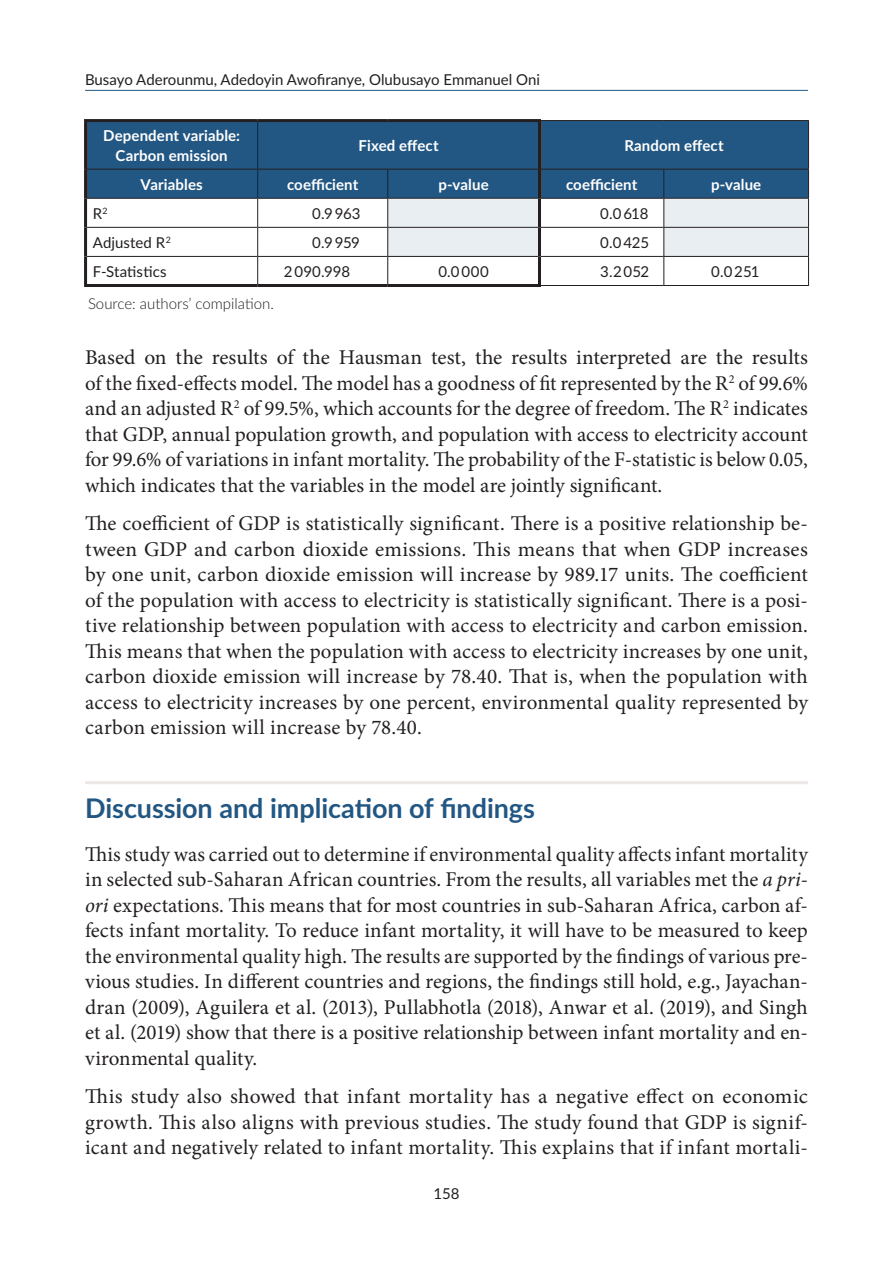
<style>
.page{position:relative;width:893px;height:1263px;background:#fff}
.page>*{position:absolute;margin:0;border:0;box-sizing:border-box;transform-origin:0 0}
.H_1{font:700 27px "Lato";letter-spacing:-.005em;color:#235783}
.txt{font:21px/25.5px "Minion Pro";letter-spacing:.01em;color:#231f20;text-align:justify}
.txt_1{font:21px/25.5px "Minion Pro";letter-spacing:.005em;color:#231f20;text-align:justify}
.Tab_txt_lewo{font:15px "Lato";color:#231f20}
.H_Tabela{font:700 15px/19.5px "Lato";letter-spacing:.01em;color:#fff;text-align:center}
.Source{font:300 15px "Lato";color:#231f20}
.s1{font-style:italic}
</style>
<div class="page">
<hr style="left:85px;top:90px;width:723px;height:1px;background:#235783">
<hr style="left:85px;top:781px;width:723px;height:3px;background:#ece7e4">
<div style="left:87px;top:121px;width:721px;height:77px;background:#235783"></div>
<hr style="left:87px;top:227px;width:171px;height:1px;background:#231f20">
<hr style="left:258px;top:227px;width:130px;height:1px;background:#231f20">
<hr style="left:87px;top:256px;width:171px;height:1px;background:#231f20">
<hr style="left:258px;top:256px;width:130px;height:1px;background:#231f20">
<hr style="left:87px;top:169px;width:171px;height:1px;background:#231f20">
<hr style="left:257px;top:122px;width:1px;height:47px;background:#231f20">
<hr style="left:258px;top:169px;width:130px;height:1px;background:#231f20">
<hr style="left:388px;top:169px;width:150px;height:1px;background:#231f20">
<hr style="left:541px;top:120px;width:123px;height:1px;background:#231f20">
<hr style="left:664px;top:120px;width:145px;height:1px;background:#231f20">
<hr style="left:808px;top:121px;width:1px;height:48px;background:#231f20">
<hr style="left:541px;top:169px;width:123px;height:1px;background:#231f20">
<hr style="left:664px;top:169px;width:145px;height:1px;background:#231f20">
<hr style="left:87px;top:198px;width:171px;height:1px;background:#231f20">
<hr style="left:258px;top:198px;width:130px;height:1px;background:#231f20">
<svg style="left:257px;top:170px;width:1px;height:114px"></svg>
<hr style="left:541px;top:285px;width:123px;height:1px;background:#231f20">
<hr style="left:664px;top:285px;width:145px;height:1px;background:#231f20">
<svg style="left:387px;top:170px;width:422px;height:115px"></svg>
<hr style="left:664px;top:256px;width:145px;height:1px;background:#231f20">
<hr style="left:84px;top:198px;width:3px;height:29px;background:#231f20">
<hr style="left:538px;top:198px;width:3px;height:29px;background:#231f20">
<hr style="left:84px;top:227px;width:3px;height:29px;background:#231f20">
<hr style="left:538px;top:227px;width:3px;height:29px;background:#231f20">
<hr style="left:84px;top:256px;width:3px;height:28px;background:#231f20">
<hr style="left:538px;top:256px;width:3px;height:28px;background:#231f20">
<hr style="left:84px;top:284px;width:174px;height:3px;background:#231f20">
<hr style="left:258px;top:284px;width:130px;height:3px;background:#231f20">
<hr style="left:388px;top:284px;width:153px;height:3px;background:#231f20">
<hr style="left:84px;top:119px;width:174px;height:3px;background:#231f20">
<hr style="left:84px;top:122px;width:3px;height:47px;background:#231f20">
<hr style="left:258px;top:119px;width:130px;height:3px;background:#231f20">
<hr style="left:388px;top:119px;width:153px;height:3px;background:#231f20">
<hr style="left:538px;top:122px;width:3px;height:47px;background:#231f20">
<hr style="left:84px;top:169px;width:3px;height:29px;background:#231f20">
<hr style="left:538px;top:169px;width:3px;height:29px;background:#231f20">
<p class="Tab_txt_lewo" style="left:85px;top:68px;width:456px">Busayo Aderounmu, Adedoyin Awofiranye, Olubusayo Emmanuel Oni</p>
<p class="H_Tabela" style="left:103px;top:125px;width:138px">Dependent variable:<br>Carbon emission</p>
<p class="H_Tabela" style="left:359px;top:135px;width:82px">Fixed effect</p>
<p class="H_Tabela" style="left:624px;top:135px;width:101px">Random effect</p>
<p class="H_Tabela" style="left:140px;top:174px;width:64px">Variables</p>
<p class="H_Tabela" style="left:287px;top:174px;width:73px">coefficient</p>
<p class="H_Tabela" style="left:438px;top:174px;width:52px">p‑value</p>
<p class="H_Tabela" style="left:566px;top:174px;width:73px">coefficient</p>
<p class="H_Tabela" style="left:711px;top:174px;width:52px">p‑value</p>
<p class="Tab_txt_lewo" style="left:93px;top:203px;width:16px">R<sup>2</sup></p>
<p class="Tab_txt_lewo" style="left:312px;top:203px;width:50px">0.9 963</p>
<p class="Tab_txt_lewo" style="left:600px;top:203px;width:50px">0.0 618</p>
<p class="Tab_txt_lewo" style="left:93px;top:232px;width:79px">Adjusted R<sup>2</sup></p>
<p class="Tab_txt_lewo" style="left:312px;top:232px;width:49px">0.9 959</p>
<p class="Tab_txt_lewo" style="left:600px;top:232px;width:50px">0.0 425</p>
<p class="Tab_txt_lewo" style="left:93px;top:261px;width:75px">F‑Statistics</p>
<p class="Tab_txt_lewo" style="left:284px;top:261px;width:68px">2 090.998</p>
<p class="Tab_txt_lewo" style="left:438px;top:261px;width:52px">0.0 000</p>
<p class="Tab_txt_lewo" style="left:600px;top:261px;width:50px">3.2 052</p>
<p class="Tab_txt_lewo" style="left:711px;top:261px;width:50px">0.0 251</p>
<p class="Source" style="left:88px;top:293px;width:187px">Source: authors’ compilation.</p>
<p class="txt" style="left:85px;top:345px;width:724px">Based on the results of the Hausman test, the results interpreted are the results of the fixed‑effects model. The model has a goodness of fit represented by the R<sup>2</sup> of 99.6% and an adjusted R<sup>2</sup> of 99.5%, which accounts for the degree of freedom. The R<sup>2</sup> indicates that GDP, annual population growth, and population with access to electricity account for 99.6% of variations in infant mortality. The probability of the F‑statistic is below 0.05, which indicates that the variables in the model are jointly significant.</p>
<p class="txt" style="left:85px;top:511px;width:724px">The coefficient of GDP is statistically significant. There is a positive relationship be‑ tween GDP and carbon dioxide emissions. This means that when GDP increases by one unit, carbon dioxide emission will increase by 989.17 units. The coefficient of the population with access to electricity is statistically significant. There is a posi‑ tive relationship between population with access to electricity and carbon emission.<br>This means that when the population with access to electricity increases by one unit, carbon dioxide emission will increase by 78.40. That is, when the population with access to electricity increases by one percent, environmental quality represented by carbon emission will increase by 78.40.</p>
<p class="H_1" style="left:85px;top:788px;width:452px">Discussion and implication of findings</p>
<p class="txt_1" style="left:85px;top:841px;width:724px">This study was carried out to determine if environmental quality affects infant mortality in selected sub‑Saharan African countries. From the results, all variables met the <span class="s1">a pri‑ ori</span> expectations. This means that for most countries in sub‑Saharan Africa, carbon af‑ fects infant mortality. To reduce infant mortality, it will have to be measured to keep the environmental quality high. The results are supported by the findings of various pre‑ vious studies. In different countries and regions, the findings still hold, e.g., Jayachan‑ dran (2009), Aguilera et al. (2013), Pullabhotla (2018), Anwar et al. (2019), and Singh et al. (2019) show that there is a positive relationship between infant mortality and en‑ vironmental quality.</p>
<p class="txt" style="left:85px;top:1084px;width:724px">This study also showed that infant mortality has a negative effect on economic growth. This also aligns with previous studies. The study found that GDP is signif‑ icant and negatively related to infant mortality. This explains that if infant mortali‑</p>
<p class="Tab_txt_lewo" style="left:433px;top:1183px;width:28px">158</p>
</div>
